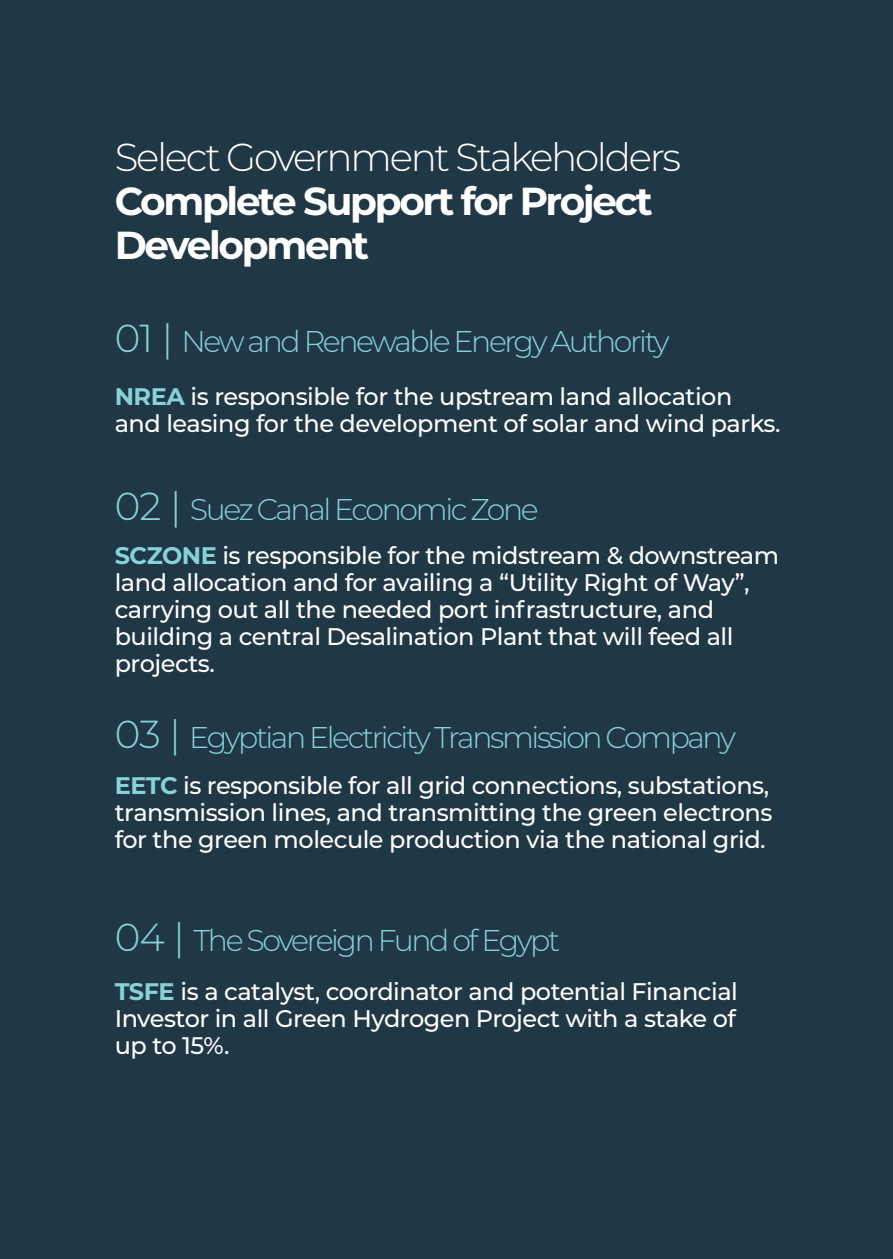
<style>
.page{position:relative;width:893px;height:1259px;background:#203746}
.page>*{position:absolute;margin:0;border:0;box-sizing:border-box;transform-origin:0 0}
.t1{font:700 39px/44.1px "Montserrat";letter-spacing:-.06em;color:#fff}
.t2{font:300 39px "Montserrat";letter-spacing:-.06em;color:#fff}
.t3{font:300 30px "Montserrat";letter-spacing:-.08em;color:#87d2d7}
.t4{font:500 24px/27px "Montserrat";letter-spacing:-.02em;color:#fff}
.s1{font-size:39px}
.s2{font-weight:700;color:#87d2d7}
</style>
<div class="page">
<h1 class="t2" style="left:115px;top:131px;width:568px">Select Government Stakeholders</h1>
<h1 class="t1" style="left:115px;top:177px;width:540px">Complete Support for Project<br>Development</h1>
<p class="t3" style="left:115px;top:321px;width:557px"><span class="s1">01 |</span> New and Renewable Energy Authority</p>
<p class="t4" style="left:115px;top:381px;width:667px"><span class="s2">NREA</span> is responsible for the upstream land allocation and leasing for the development of solar and wind parks.</p>
<p class="t3" style="left:115px;top:488px;width:426px"><span class="s1">02 |</span> Suez Canal Economic Zone</p>
<p class="t4" style="left:115px;top:541px;width:666px"><span class="s2">SCZONE</span> is responsible for the midstream &amp; downstream land allocation and for availing a “Utility Right of Way”, carrying out all the needed port infrastructure, and building a central Desalination Plant that will feed all projects.</p>
<p class="t3" style="left:115px;top:717px;width:623px"><span class="s1">03 |</span> Egyptian Electricity Transmission Company</p>
<p class="t4" style="left:115px;top:771px;width:659px"><span class="s2">EETC</span> is responsible for all grid connections, substations, transmission lines, and transmitting the green electrons for the green molecule production via the national grid.</p>
<p class="t3" style="left:115px;top:920px;width:447px"><span class="s1">04 |</span> The Sovereign Fund of Egypt</p>
<p class="t4" style="left:115px;top:977px;width:625px;text-align:justify"><span class="s2">TSFE</span> is a catalyst, coordinator and potential Financial Investor in all Green Hydrogen Project with a stake of up to 15%.</p>
</div>
